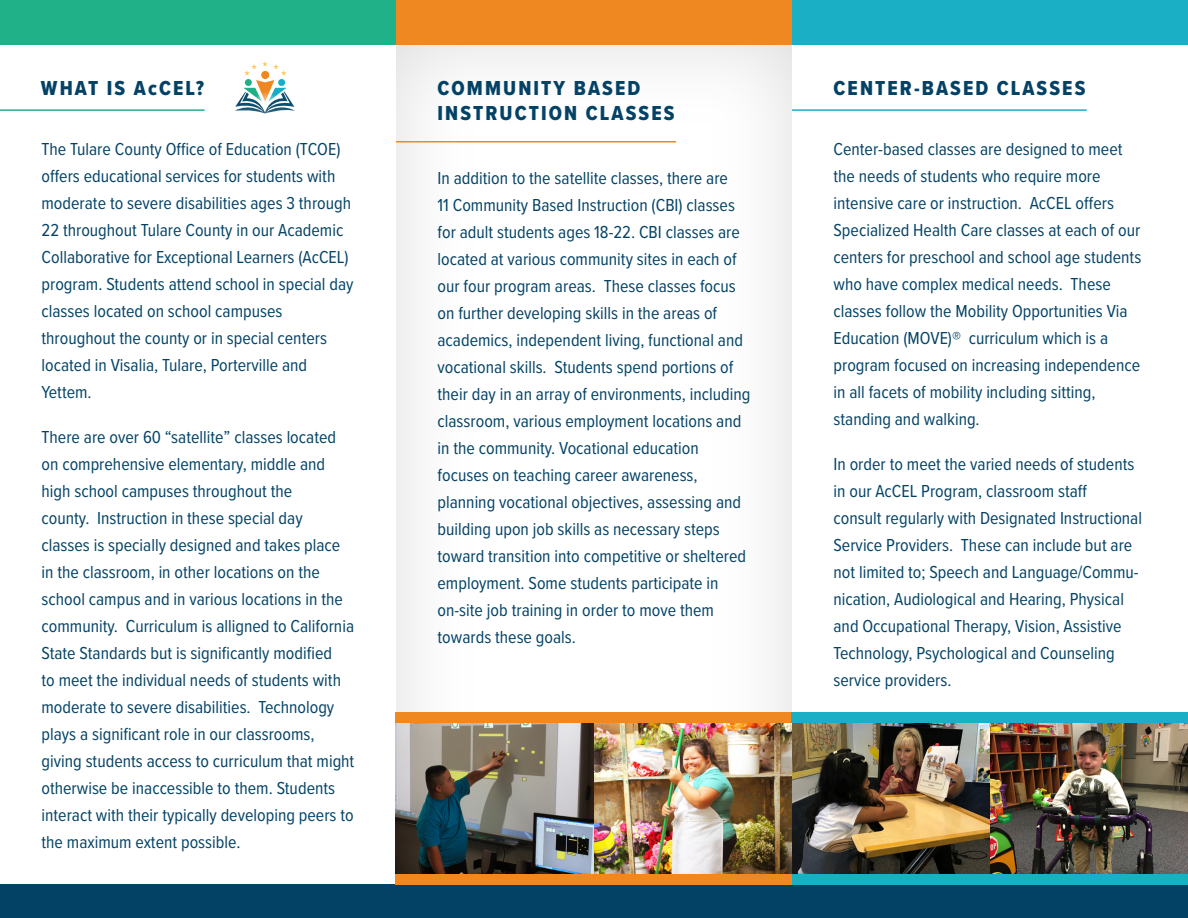
<style>
.page{position:relative;width:1188px;height:918px;background:#fff}
.page>*{position:absolute;margin:0;border:0;box-sizing:border-box;transform-origin:0 0}
.t1{font:21px "Proxima Nova Cond Extrabld";letter-spacing:.1em;color:#044265}
.t2{font:18px/27px "Proxima Nova Cond";color:#044366}
.t3{font:6.45px/7.9px "Bebas Neue";letter-spacing:.04em;color:#26547d}
</style>
<div class="page">
<img style="left:804px;top:722px;width:186px;height:152px">
<div style="left:0;top:0;width:396px;height:44px;background:#21b188"></div>
<div style="left:396px;top:0;width:396px;height:44px;background:#ef8821"></div>
<div style="left:792px;top:0;width:396px;height:44px;background:#1bafc6"></div>
<div style="left:0;top:885px;width:1188px;height:33px;background:#044265"></div>
<hr style="left:0;top:109px;width:205px;height:2px;background:#21b188">
<hr style="left:396px;top:141px;width:280px;height:2px;background:#ef8821">
<hr style="left:792px;top:109px;width:295px;height:2px;background:#1bafc6">
<img style="left:593px;top:722px;width:199px;height:152px">
<img style="left:990px;top:722px;width:198px;height:152px">
<img style="left:395px;top:722px;width:198px;height:155px">
<div style="left:395px;top:712px;width:397px;height:10px;background:#ef8821"></div>
<div style="left:792px;top:712px;width:396px;height:10px;background:#1bafc6"></div>
<svg style="left:235px;top:61px;width:60px;height:52px"></svg>
<div style="left:278px;top:79px;width:7px;height:7px;background:#15aec5;border-radius:50%"></div>
<div style="left:396px;top:874px;width:396px;height:11px;background:#ef8821"></div>
<div style="left:792px;top:874px;width:396px;height:11px;background:#1bafc6"></div>
<p class="t1" style="left:41px;top:72px;width:164px">WHAT IS AcCEL?</p>
<p class="t1" style="left:438px;top:72px;width:204px">COMMUNITY BASED</p>
<p class="t1" style="left:438px;top:98px;width:239px">INSTRUCTION CLASSES</p>
<p class="t2" style="left:42px;top:135px;width:314px">The Tulare County Office of Education (TCOE) offers educational services for students with moderate to severe disabilities ages 3 through 22 throughout Tulare County in our Academic Collaborative for Exceptional Learners (AcCEL) program. Students attend school in special day classes located on school campuses</p>
<p class="t2" style="left:42px;top:324px;width:287px">throughout the county or in special centers</p>
<p class="t2" style="left:42px;top:351px;width:267px">located in Visalia, Tulare, Porterville and<br>Yettem.</p>
<p class="t2" style="left:42px;top:423px;width:296px">There are over 60 “satellite” classes located on comprehensive elementary, middle and high school campuses throughout the</p>
<p class="t2" style="left:42px;top:504px;width:263px">county. Instruction in these special day</p>
<p class="t2" style="left:42px;top:531px;width:314px">classes is specially designed and takes place in the classroom, in other locations on the school campus and in various locations in the community. Curriculum is alligned to California State Standards but is significantly modified<br>to meet the individual needs of students with moderate to severe disabilities. Technology plays a significant role in our classrooms, giving students access to curriculum that might otherwise be inaccessible to them. Students interact with their typically developing peers to the maximum extent possible.</p>
<p class="t3" style="left:237px;top:143px;width:59px">ACADEMIC COLLABORATIVE<br>FOR EXCEPTIONAL LEARNERS</p>
<p class="t2" style="left:438px;top:164px;width:314px">In addition to the satellite classes, there are<br>11 Community Based Instruction (CBI) classes for adult students ages 18-22. CBI classes are located at various community sites in each of our four program areas. These classes focus on further developing skills in the areas of academics, independent living, functional and vocational skills. Students spend portions of their day in an array of environments, including classroom, various employment locations and in the community. Vocational education</p>
<p class="t2" style="left:438px;top:461px;width:310px">focuses on teaching career awareness, planning vocational objectives, assessing and building upon job skills as necessary steps toward transition into competitive or sheltered employment. Some students participate in</p>
<p class="t2" style="left:438px;top:596px;width:278px">on-site job training in order to move them towards these goals.</p>
<p class="t1" style="left:834px;top:72px;width:253px">CENTER-BASED CLASSES</p>
<p class="t2" style="left:834px;top:135px;width:291px">Center-based classes are designed to meet the needs of students who require more</p>
<p class="t2" style="left:834px;top:189px;width:309px">intensive care or instruction. AcCEL offers Specialized Health Care classes at each of our centers for preschool and school age students who have complex medical needs. These classes follow the Mobility Opportunities Via Education (MOVE)® curriculum which is a</p>
<p class="t2" style="left:834px;top:351px;width:308px">program focused on increasing independence in all facets of mobility including sitting,</p>
<p class="t2" style="left:834px;top:405px;width:148px">standing and walking.</p>
<p class="t2" style="left:834px;top:450px;width:302px">In order to meet the varied needs of students in our AcCEL Program, classroom staff</p>
<p class="t2" style="left:834px;top:504px;width:310px">consult regularly with Designated Instructional Service Providers. These can include but are not limited to; Speech and Language/Commu&shy;nication, Audiological and Hearing, Physical and Occupational Therapy, Vision, Assistive Technology, Psychological and Counseling service providers.</p>
</div>
